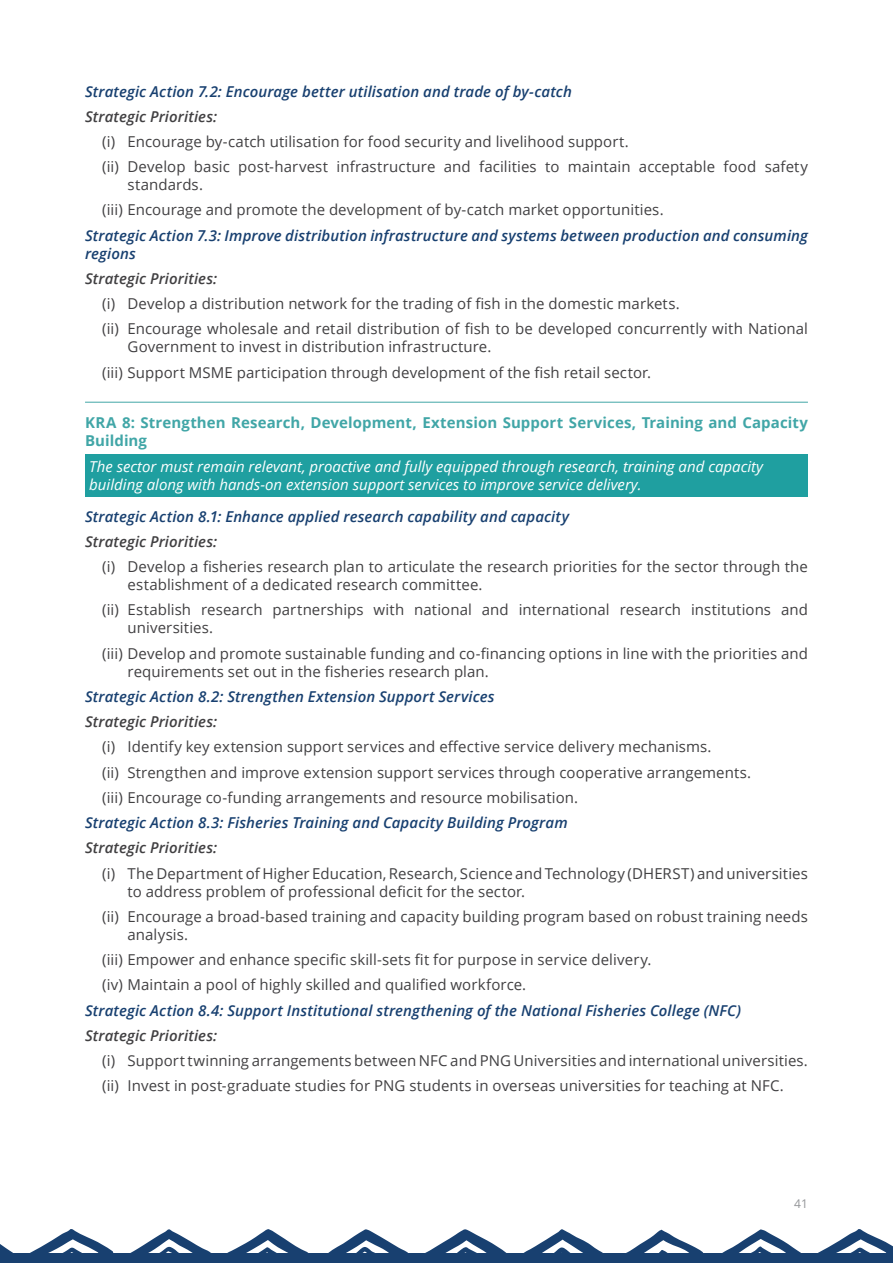
<style>
.page{position:relative;width:893px;height:1263px;background:#fff}
.page>*{position:absolute;margin:0;border:0;box-sizing:border-box;transform-origin:0 0}
.t1{font:15px/25.2px "Open Sans";letter-spacing:.005em;color:#414042}
.t2{font:italic 600 15px/18px "Open Sans";letter-spacing:.005em;color:#184070}
.t3{font:italic 15px/18px "Open Sans";color:#fff}
.t4{font:italic 600 15px "Open Sans";letter-spacing:.005em;color:#414042}
.t5{font:700 15px/18px "Open Sans";letter-spacing:.005em;color:#41a6a7}
.t6{font:12px "Open Sans";color:#939598}
</style>
<div class="page">
<div style="left:0;top:1253px;width:893px;height:10px;background:#184070"></div>
<svg style="left:0;top:1244px;width:13px;height:9px"></svg>
<svg style="left:30px;top:1229px;width:83px;height:24px"></svg>
<svg style="left:130px;top:1229px;width:81px;height:24px"></svg>
<svg style="left:227px;top:1229px;width:82px;height:24px"></svg>
<svg style="left:328px;top:1229px;width:80px;height:24px"></svg>
<svg style="left:425px;top:1229px;width:82px;height:24px"></svg>
<svg style="left:523px;top:1229px;width:80px;height:24px"></svg>
<svg style="left:626px;top:1230px;width:77px;height:23px"></svg>
<svg style="left:722px;top:1229px;width:79px;height:24px"></svg>
<svg style="left:818px;top:1229px;width:75px;height:24px"></svg>
<hr style="left:85px;top:402px;width:723px;height:1px;background:#41a6a7">
<div style="left:85px;top:454px;width:723px;height:42px;background:#1f9fa0"></div>
<p class="t2" style="left:85px;top:82px;width:488px">Strategic Action 7.2: Encourage better utilisation and trade of by-catch</p>
<p class="t4" style="left:85px;top:106px;width:134px">Strategic Priorities:</p>
<p class="t1" style="left:102px;top:129px;width:707px">(i) Encourage by-catch utilisation for food security and livelihood support.<br>(ii) Develop basic post-harvest infrastructure and facilities to maintain acceptable food safety</p>
<p class="t1" style="left:102px;top:172px;width:563px;text-indent:26px">standards.<br>(iii) Encourage and promote the development of by-catch market opportunities.</p>
<p class="t2" style="left:85px;top:226px;width:724px">Strategic Action 7.3: Improve distribution infrastructure and systems between production and consuming regions</p>
<p class="t4" style="left:85px;top:268px;width:134px">Strategic Priorities:</p>
<p class="t1" style="left:102px;top:291px;width:707px">(i) Develop a distribution network for the trading of fish in the domestic markets.<br>(ii) Encourage wholesale and retail distribution of fish to be developed concurrently with National</p>
<p class="t1" style="left:102px;top:334px;width:551px;text-indent:26px">Government to invest in distribution infrastructure.<br>(iii) Support MSME participation through development of the fish retail sector.</p>
<p class="t5" style="left:85px;top:413px;width:724px">KRA 8: Strengthen Research, Development, Extension Support Services, Training and Capacity<br>Building</p>
<p class="t3" style="left:89px;top:457px;width:675px">The sector must remain relevant, proactive and fully equipped through research, training and capacity building along with hands-on extension support services to improve service delivery.</p>
<p class="t2" style="left:85px;top:507px;width:486px">Strategic Action 8.1: Enhance applied research capability and capacity</p>
<p class="t4" style="left:85px;top:531px;width:134px">Strategic Priorities:</p>
<p class="t1" style="left:128px;top:557px;width:682px;line-height:18px;text-indent:-26px">(i) Develop a fisheries research plan to articulate the research priorities for the sector through the establishment of a dedicated research committee.</p>
<p class="t1" style="left:128px;top:601px;width:682px;line-height:18px;text-indent:-26px">(ii) Establish research partnerships with national and international research institutions and universities.</p>
<p class="t1" style="left:128px;top:644px;width:682px;line-height:18px;text-indent:-26px">(iii) Develop and promote sustainable funding and co-financing options in line with the priorities and requirements set out in the fisheries research plan.</p>
<p class="t2" style="left:85px;top:687px;width:411px">Strategic Action 8.2: Strengthen Extension Support Services</p>
<p class="t4" style="left:85px;top:711px;width:134px">Strategic Priorities:</p>
<p class="t1" style="left:102px;top:734px;width:651px">(i) Identify key extension support services and effective service delivery mechanisms.<br>(ii) Strengthen and improve extension support services through cooperative arrangements. (iii) Encourage co-funding arrangements and resource mobilisation.</p>
<p class="t2" style="left:85px;top:813px;width:484px">Strategic Action 8.3: Fisheries Training and Capacity Building Program</p>
<p class="t4" style="left:85px;top:838px;width:134px">Strategic Priorities:</p>
<p class="t1" style="left:128px;top:864px;width:682px;line-height:18px;text-indent:-26px">(i) The Department of Higher Education, Research, Science and Technology (DHERST) and universities to address problem of professional deficit for the sector.</p>
<p class="t1" style="left:128px;top:907px;width:682px;line-height:18px;text-indent:-26px">(ii) Encourage a broad-based training and capacity building program based on robust training needs analysis.</p>
<p class="t1" style="left:102px;top:947px;width:551px">(iii) Empower and enhance specific skill-sets fit for purpose in service delivery. (iv) Maintain a pool of highly skilled and qualified workforce.</p>
<p class="t2" style="left:85px;top:1001px;width:658px">Strategic Action 8.4: Support Institutional strengthening of the National Fisheries College (NFC)</p>
<p class="t4" style="left:85px;top:1025px;width:134px">Strategic Priorities:</p>
<p class="t1" style="left:102px;top:1047px;width:707px">(i) Support twinning arrangements between NFC and PNG Universities and international universities. (ii) Invest in post-graduate studies for PNG students in overseas universities for teaching at NFC.</p>
<p class="t6" style="left:794px;top:1196px;width:15px">41</p>
</div>
